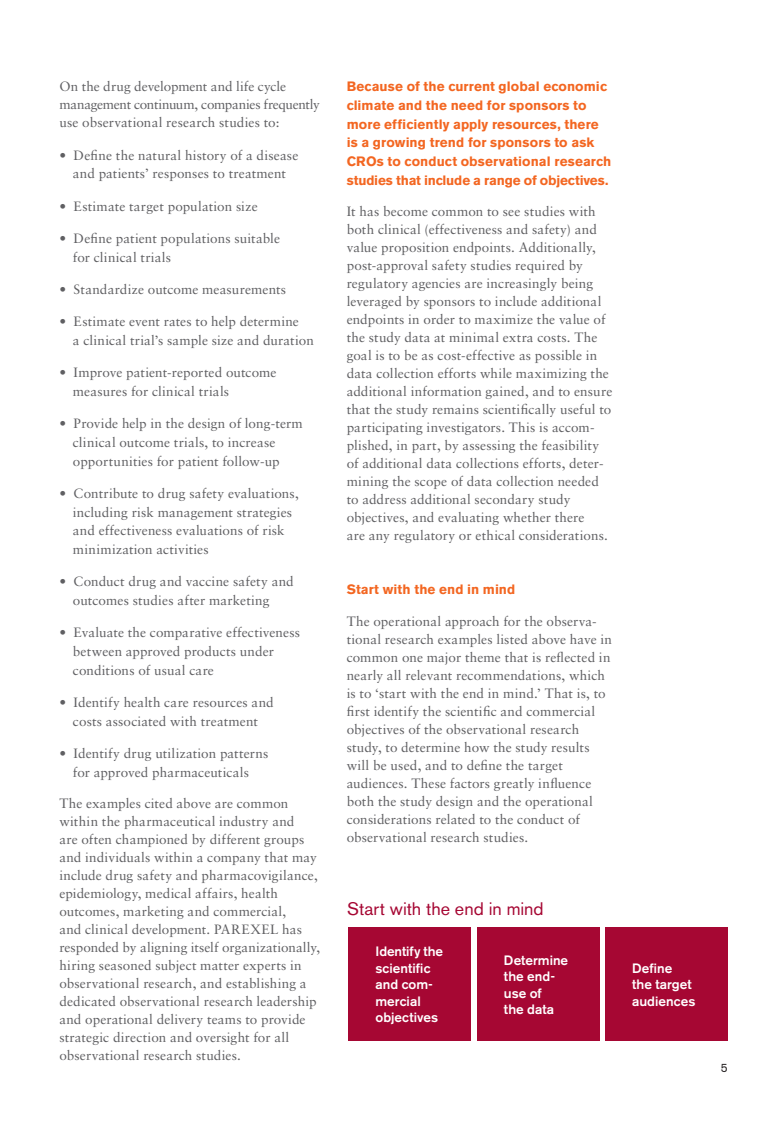
<style>
.page{position:relative;width:783px;height:1134px;background:#fff}
.page>*{position:absolute;margin:0;border:0;box-sizing:border-box;transform-origin:0 0}
.t1{font:18px "Akzidenz Grotesk BE";color:#a60733}
.t2{font:13.5px/18px "Sabon";letter-spacing:.01em;color:#5f5f62}
.t3{font:700 13.5px/18.8px "Akzidenz Grotesk BE";letter-spacing:.01em;color:#f36621}
.t4{font:500 13.5px/16.5px "Akzidenz Grotesk BE";color:#fff}
.t5{font:12px "Akzidenz Grotesk BE";color:#231f20}
</style>
<div class="page">
<div style="left:605px;top:927px;width:123px;height:114px;background:#a60733"></div>
<div style="left:477px;top:927px;width:123px;height:114px;background:#a60733"></div>
<div style="left:349px;top:927px;width:122px;height:114px;background:#a60733"></div>
<p class="t2" style="left:59px;top:78px;width:262px">On the drug development and life cycle management continuum, companies frequently use observational research studies to:</p>
<p class="t2" style="left:59px;top:145px;width:240px;line-height:18.8px;text-align:center">• Define the natural history of a disease and patients’ responses to treatment</p>
<p class="t2" style="left:59px;top:197px;width:200px">• Estimate target population size</p>
<p class="t2" style="left:73px;top:229px;width:209px;line-height:18.8px;text-indent:-14px">• Define patient populations suitable for clinical trials</p>
<p class="t2" style="left:59px;top:280px;width:228px">• Standardize outcome measurements</p>
<p class="t2" style="left:73px;top:312px;width:242px;line-height:18.8px;text-indent:-14px">• Estimate event rates to help determine<br>a clinical trial’s sample size and duration</p>
<p class="t2" style="left:73px;top:363px;width:205px;line-height:18.8px;text-indent:-14px">• Improve patient-reported outcome measures for clinical trials</p>
<p class="t2" style="left:73px;top:414px;width:231px;line-height:18.8px;text-indent:-14px">• Provide help in the design of long-term clinical outcome trials, to increase opportunities for patient follow-up</p>
<p class="t2" style="left:73px;top:484px;width:228px;line-height:18.8px;text-indent:-14px">• Contribute to drug safety evaluations, including risk management strategies and effectiveness evaluations of risk minimization activities</p>
<p class="t2" style="left:73px;top:572px;width:222px;line-height:18.8px;text-indent:-14px">• Conduct drug and vaccine safety and outcomes studies after marketing</p>
<p class="t2" style="left:73px;top:623px;width:229px;line-height:18.8px;text-indent:-14px">• Evaluate the comparative effectiveness between approved products under conditions of usual care</p>
<p class="t2" style="left:59px;top:693px;width:216px;line-height:18.8px;text-align:center">• Identify health care resources and costs associated with treatment</p>
<p class="t2" style="left:59px;top:744px;width:211px;line-height:18.8px;text-align:center">• Identify drug utilization patterns for approved pharmaceuticals</p>
<p class="t2" style="left:59px;top:795px;width:262px">The examples cited above are common within the pharmaceutical industry and<br>are often championed by different groups and individuals within a company that may include drug safety and pharmacovigilance, epidemiology, medical affairs, health outcomes, marketing and commercial,<br>and clinical development. PAREXEL has responded by aligning itself organizationally, hiring seasoned subject matter experts in observational research, and establishing a dedicated observational research leadership and operational delivery teams to provide strategic direction and oversight for all observational research studies.</p>
<p class="t3" style="left:347px;top:77px;width:266px">Because of the current global economic climate and the need for sponsors to more efficiently apply resources, there is a growing trend for sponsors to ask CROs to conduct observational research studies that include a range of objectives.</p>
<p class="t2" style="left:347px;top:203px;width:267px">It has become common to see studies with both clinical (effectiveness and safety) and value proposition endpoints. Additionally, post-approval safety studies required by regulatory agencies are increasingly being leveraged by sponsors to include additional endpoints in order to maximize the value of the study data at minimal extra costs. The goal is to be as cost-effective as possible in data collection efforts while maximizing the additional information gained, and to ensure that the study remains scientifically useful to participating investigators. This is accom&shy;plished, in part, by assessing the feasibility of additional data collections efforts, deter&shy;mining the scope of data collection needed to address additional secondary study objectives, and evaluating whether there<br>are any regulatory or ethical considerations.</p>
<p class="t3" style="left:347px;top:580px;width:170px">Start with the end in mind</p>
<p class="t2" style="left:347px;top:612px;width:267px">The operational approach for the observa&shy;tional research examples listed above have in common one major theme that is reflected in nearly all relevant recommendations, which is to ‘start with the end in mind.’ That is, to first identify the scientific and commercial objectives of the observational research study, to determine how the study results will be used, and to define the target audiences. These factors greatly influence both the study design and the operational considerations related to the conduct of observational research studies.</p>
<h1 class="t1" style="left:347px;top:898px;width:198px">Start with the end in mind</h1>
<p class="t4" style="left:376px;top:943px;width:69px">Identify the scientific and com&shy;mercial objectives</p>
<p class="t4" style="left:504px;top:952px;width:66px">Determine the end&shy;use of<br>the data</p>
<p class="t4" style="left:632px;top:960px;width:65px">Define the target audiences</p>
<p class="t5" style="left:721px;top:1061px;width:8px">5</p>
</div>
